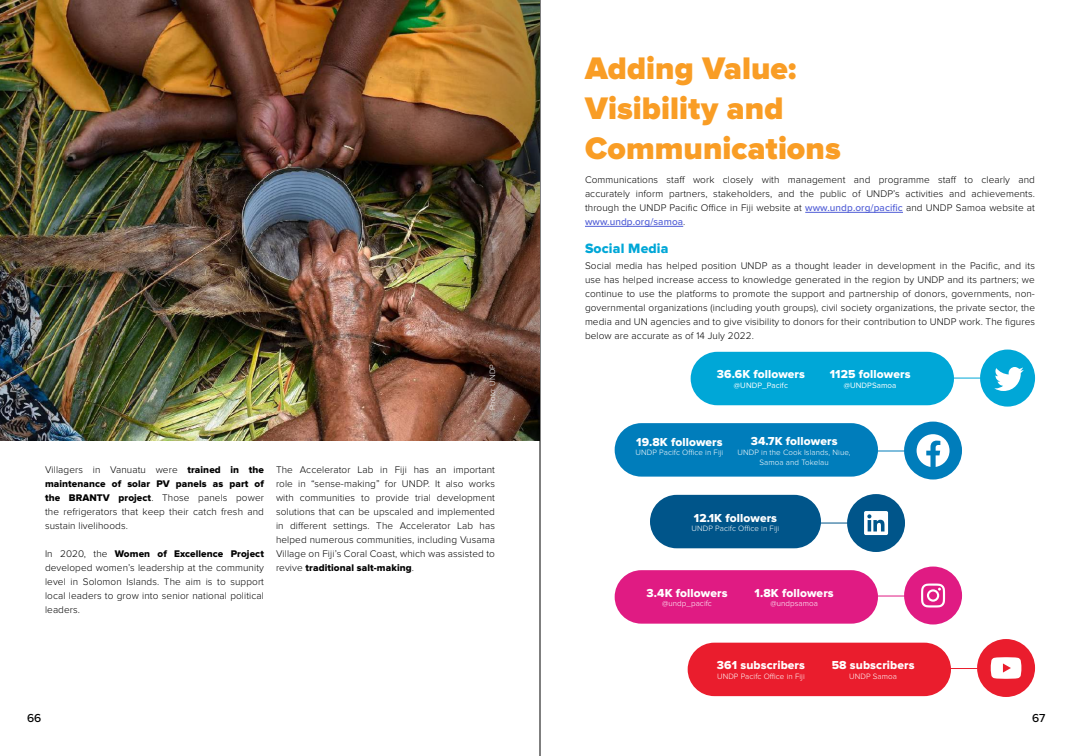
<style>
.page{position:relative;width:1080px;height:756px;background:#fff}
.page>*{position:absolute;margin:0;border:0;box-sizing:border-box;transform-origin:0 0}
.t1{font:900 32.3px/40px "Proxima Nova";color:#f99d25}
.t2{font:14px "Proxima Nova Extrabld";letter-spacing:.01em;color:#00a7d7}
.t3{font:12px "Proxima Nova Extrabld";letter-spacing:.01em;color:#fff}
.t4{font:500 12px "Proxima Nova";color:#000}
.t5{font:300 10px/14px "Proxima Nova";letter-spacing:.01em;color:#000;text-align:justify}
.t6{font:10px "Proxima Nova Extrabld";letter-spacing:.01em;color:#000}
.t7{font:300 8px/10px "Proxima Nova";letter-spacing:.01em;color:#fff;text-align:center}
.t8{font:8px "Proxima Nova";letter-spacing:.01em;color:#fff}
.s1{font-family:"Proxima Nova Extrabld";font-weight:400}
.s2{font-family:"Proxima Nova";font-weight:300}
.s3{font-weight:500;color:#4f5cd6}
</style>
<div class="page">
<hr style="left:540px;top:0;width:1px;height:756px;background:#000">
<img style="left:0;top:0;width:419px;height:441px">
<img style="left:419px;top:0;width:121px;height:441px">
<hr style="left:805px;top:212px;width:98px;height:1px;background:#4f5cd6">
<hr style="left:585px;top:226px;width:98px;height:1px;background:#4f5cd6">
<div style="left:688px;top:643px;width:263px;height:53px;background:#ea1d2d;border-radius:27px"></div>
<hr style="left:933px;top:668px;width:59px;height:1px;background:#ea1d2d">
<div style="left:977px;top:639px;width:58px;height:58px;background:#ea1d2d;border-radius:50%"></div>
<div style="left:650px;top:495px;width:171px;height:53px;background:#00558a;border-radius:27px"></div>
<hr style="left:803px;top:523px;width:59px;height:1px;background:#00558a">
<div style="left:847px;top:494px;width:58px;height:58px;background:#00558a;border-radius:50%"></div>
<hr style="left:860px;top:451px;width:59px;height:1px;background:#007dbb">
<div style="left:615px;top:423px;width:263px;height:54px;background:#007dbb;border-radius:27px"></div>
<div style="left:904px;top:422px;width:58px;height:58px;background:#007dbb;border-radius:50%"></div>
<div style="left:691px;top:352px;width:263px;height:53px;background:#00a7d7;border-radius:27px"></div>
<hr style="left:939px;top:378px;width:56px;height:1px;background:#00a7d7">
<div style="left:980px;top:350px;width:55px;height:57px;background:#00a7d7;border-radius:50%"></div>
<hr style="left:860px;top:596px;width:59px;height:1px;background:#e01b83">
<div style="left:615px;top:570px;width:263px;height:54px;background:#e01b83;border-radius:27px"></div>
<div style="left:904px;top:567px;width:58px;height:58px;background:#e01b83;border-radius:50%"></div>
<svg style="left:991px;top:657px;width:30px;height:22px"></svg>
<svg style="left:864px;top:511px;width:24px;height:24px"></svg>
<svg style="left:921px;top:584px;width:24px;height:24px"></svg>
<svg style="left:917px;top:434px;width:33px;height:33px"></svg>
<svg style="left:994px;top:367px;width:30px;height:24px"></svg>
<h1 class="t1" style="left:585px;top:49px;width:257px">Adding Value:<br>Visibility and<br>Communications</h1>
<p class="t7" style="left:487px;top:410px;width:48px;rotate:-90deg">Photo: UNDP</p>
<p class="t5" style="left:45px;top:462px;width:221px">Villagers in Vanuatu were <span class="s1">trained in the</span></p>
<p class="t6" style="left:45px;top:477px;width:220px">maintenance of solar PV panels as part of</p>
<p class="t5" style="left:45px;top:490px;width:220px"><span class="s1">the BRANTV project</span>. Those panels power the refrigerators that keep their catch fresh and sustain livelihoods.</p>
<p class="t6" style="left:45px;top:547px;width:221px"><span class="s2">In 2020, the</span> Women of Excellence Project</p>
<p class="t5" style="left:45px;top:560px;width:221px">developed women’s leadership at the community level in Solomon Islands. The aim is to support local leaders to grow into senior national political leaders.</p>
<p class="t5" style="left:276px;top:462px;width:221px">The Accelerator Lab in Fiji has an important role in “sense-making” for UNDP. It also works with communities to provide trial development solutions that can be upscaled and implemented in different settings. The Accelerator Lab has helped numerous communities, including Vusama Village on Fiji’s Coral Coast, which was assisted to</p>
<p class="t6" style="left:276px;top:561px;width:139px"><span class="s2">revive</span> traditional salt-making<span class="s2">.</span></p>
<p class="t5" style="left:585px;top:173px;width:452px">Communications staff work closely with management and programme staff to clearly and accurately inform partners, stakeholders, and the public of UNDP’s activities and achievements. through the UNDP Pacific Office in Fiji website at <span class="s3">www.undp.org/pacific</span> and UNDP Samoa website at <span class="s3">www.undp.org/samoa</span>.</p>
<p class="t5" style="left:585px;top:259px;width:452px">Social media has helped position UNDP as a thought leader in development in the Pacific, and its use has helped increase access to knowledge generated in the region by UNDP and its partners; we continue to use the platforms to promote the support and partnership of donors, governments, non&shy;governmental organizations (including youth groups), civil society organizations, the private sector, the media and UN agencies and to give visibility to donors for their contribution to UNDP work. The figures below are accurate as of 14 July 2022.</p>
<h2 class="t2" style="left:585px;top:240px;width:85px">Social Media</h2>
<p class="t3" style="left:717px;top:368px;width:90px">36.6K followers</p>
<p class="t8" style="left:734px;top:382px;width:55px">@UNDP_Pacifc</p>
<p class="t3" style="left:830px;top:368px;width:82px">1125 followers</p>
<p class="t8" style="left:844px;top:382px;width:54px">@UNDPSamoa</p>
<p class="t3" style="left:636px;top:435px;width:88px">19.8K followers</p>
<p class="t7" style="left:636px;top:448px;width:89px">UNDP Pacifc Office in Fiji</p>
<p class="t3" style="left:751px;top:434px;width:88px">34.7K followers</p>
<p class="t7" style="left:738px;top:447px;width:115px">UNDP in the Cook Islands, Niue,<br>Samoa and Tokelau</p>
<p class="t3" style="left:694px;top:511px;width:85px">12.1K followers</p>
<p class="t7" style="left:692px;top:524px;width:89px">UNDP Pacifc Office in Fiji</p>
<p class="t3" style="left:646px;top:586px;width:83px">3.4K followers</p>
<p class="t7" style="left:662px;top:599px;width:51px">@undp_pacifc</p>
<p class="t3" style="left:755px;top:586px;width:81px">1.8K followers</p>
<p class="t7" style="left:770px;top:599px;width:49px">@undpsamoa</p>
<p class="t3" style="left:717px;top:658px;width:90px">361 subscribers</p>
<p class="t7" style="left:717px;top:671px;width:89px">UNDP Pacifc Office in Fiji</p>
<p class="t3" style="left:832px;top:658px;width:84px">58 subscribers</p>
<p class="t7" style="left:849px;top:671px;width:49px">UNDP Samoa</p>
<p class="t4" style="left:27px;top:710px;width:16px">66</p>
<p class="t4" style="left:1032px;top:710px;width:15px">67</p>
</div>
